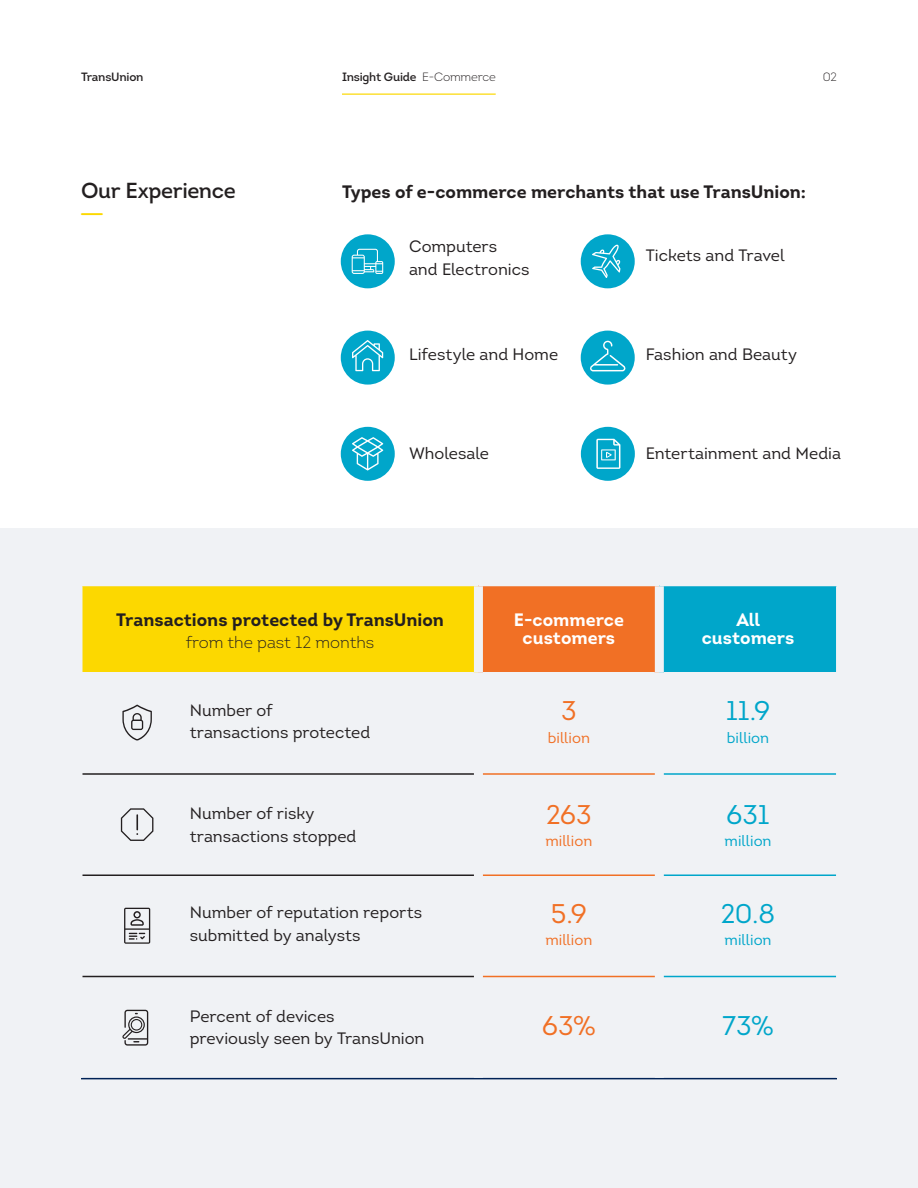
<style>
.page{position:relative;width:918px;height:1188px;background:#fff}
.page>*{position:absolute;margin:0;border:0;box-sizing:border-box;transform-origin:0 0}
.TU____Interior____Bo{font:27px "Intro";color:#00a6ca}
.TU____Interior____Bo-2{font:27px "Intro";color:#f17025}
.TU____Interior____Bo-3{font:600 21.75px/27px "Intro";letter-spacing:-.015em;color:#231f20}
.TU____Interior____Bo-4{font:700 18px "Intro";color:#231f20}
.TU____Interior____Bo-5{font:700 18px/18px "Intro";color:#fff;text-align:center}
.TU____Interior____Bo-6{font:16.5px/22.5px "Intro";color:#231f20}
.TU____Interior____Bo-7{font:300 16.5px "Intro";color:#231f20}
.TU____Interior____Bo-8{font:15px "Intro";letter-spacing:.005em;color:#f17025}
.TU____Interior____Bo-9{font:15px "Intro";letter-spacing:.005em;color:#00a6ca}
.t1{font:600 12px "Intro";letter-spacing:-.015em;color:#231f20}
.t2{font:300 12px "Intro";color:#231f20}
.s1{font-weight:300}
.s2{font-family:"iovation glyphs";font-weight:400;color:#fcd800}
</style>
<div class="page">
<div style="left:0;top:528px;width:918px;height:660px;background:#f0f2f5"></div>
<div style="left:581px;top:427px;width:54px;height:54px;background:#00a6ca;border-radius:50%"></div>
<div style="left:341px;top:331px;width:54px;height:54px;background:#00a6ca;border-radius:50%"></div>
<div style="left:341px;top:234px;width:54px;height:54px;background:#00a6ca;border-radius:50%"></div>
<div style="left:581px;top:331px;width:54px;height:54px;background:#00a6ca;border-radius:50%"></div>
<div style="left:341px;top:427px;width:54px;height:54px;background:#00a6ca;border-radius:50%"></div>
<div style="left:581px;top:234px;width:54px;height:54px;background:#00a6ca;border-radius:50%"></div>
<hr style="left:342px;top:94px;width:154px;height:1px;background:#fcd800">
<hr style="left:81px;top:1078px;width:756px;height:1px;background:#002256">
<div style="left:82px;top:586px;width:396px;height:87px;background:#fcd800"></div>
<div style="left:478px;top:586px;width:181px;height:87px;background:#f17025"></div>
<div style="left:659px;top:586px;width:178px;height:87px;background:#00a6ca"></div>
<hr style="left:836px;top:586px;width:2px;height:86px;background:#f0f2f5">
<hr style="left:81px;top:672px;width:393px;height:2px;background:#f0f2f5">
<hr style="left:483px;top:672px;width:172px;height:2px;background:#f0f2f5">
<hr style="left:664px;top:672px;width:174px;height:2px;background:#f0f2f5">
<div style="left:474px;top:586px;width:9px;height:87px;background:#f0f2f5"></div>
<div style="left:655px;top:586px;width:9px;height:87px;background:#f0f2f5"></div>
<hr style="left:483px;top:976px;width:172px;height:1px;background:#f17025">
<hr style="left:483px;top:773px;width:172px;height:2px;background:#f17025">
<hr style="left:483px;top:875px;width:172px;height:1px;background:#f17025">
<hr style="left:82px;top:976px;width:392px;height:1px;background:#231f20">
<hr style="left:82px;top:773px;width:392px;height:2px;background:#231f20">
<hr style="left:82px;top:875px;width:392px;height:1px;background:#231f20">
<hr style="left:664px;top:773px;width:172px;height:2px;background:#00a6ca">
<hr style="left:664px;top:875px;width:172px;height:1px;background:#00a6ca">
<hr style="left:664px;top:976px;width:172px;height:1px;background:#00a6ca">
<svg style="left:122px;top:1010px;width:26px;height:36px"></svg>
<svg style="left:124px;top:908px;width:26px;height:36px"></svg>
<svg style="left:122px;top:705px;width:30px;height:36px"></svg>
<svg style="left:121px;top:808px;width:32px;height:33px"></svg>
<svg style="left:352px;top:340px;width:31px;height:31px"></svg>
<svg style="left:352px;top:437px;width:31px;height:34px"></svg>
<svg style="left:592px;top:245px;width:28px;height:33px"></svg>
<svg style="left:596px;top:439px;width:24px;height:30px"></svg>
<svg style="left:590px;top:341px;width:36px;height:30px"></svg>
<svg style="left:352px;top:249px;width:31px;height:25px"></svg>
<p class="t1" style="left:81px;top:69px;width:64px">TransUnion</p>
<p class="t1" style="left:342px;top:69px;width:155px">Insight Guide <span class="s1">E-Commerce</span></p>
<p class="t2" style="left:823px;top:69px;width:16px">02</p>
<p class="TU____Interior____Bo-3" style="left:81px;top:177px;width:156px">Our Experience<br><span class="s2">B</span></p>
<p class="TU____Interior____Bo-4" style="left:342px;top:180px;width:466px">Types of e-commerce merchants that use TransUnion:</p>
<p class="TU____Interior____Bo-6" style="left:409px;top:235px;width:122px">Computers and Electronics</p>
<p class="TU____Interior____Bo-6" style="left:409px;top:343px;width:151px">Lifestyle and Home</p>
<p class="TU____Interior____Bo-6" style="left:409px;top:442px;width:82px">Wholesale</p>
<p class="TU____Interior____Bo-6" style="left:646px;top:244px;width:140px">Tickets and Travel</p>
<p class="TU____Interior____Bo-6" style="left:646px;top:343px;width:153px">Fashion and Beauty</p>
<p class="TU____Interior____Bo-6" style="left:646px;top:442px;width:197px">Entertainment and Media</p>
<p class="TU____Interior____Bo-4" style="left:116px;top:608px;width:329px">Transactions protected by TransUnion</p>
<p class="TU____Interior____Bo-7" style="left:186px;top:632px;width:190px">from the past 12 months</p>
<p class="TU____Interior____Bo-5" style="left:514px;top:610px;width:112px">E-commerce customers</p>
<p class="TU____Interior____Bo-5" style="left:702px;top:610px;width:94px">All customers</p>
<p class="TU____Interior____Bo-6" style="left:190px;top:698px;width:182px">Number of transactions protected</p>
<p class="TU____Interior____Bo-2" style="left:561px;top:694px;width:17px">3</p>
<p class="TU____Interior____Bo-8" style="left:548px;top:728px;width:44px">billion</p>
<p class="TU____Interior____Bo-6" style="left:190px;top:802px;width:168px">Number of risky transactions stopped</p>
<p class="TU____Interior____Bo-2" style="left:546px;top:798px;width:47px">263</p>
<p class="TU____Interior____Bo-8" style="left:545px;top:832px;width:49px">million</p>
<p class="TU____Interior____Bo-6" style="left:190px;top:901px;width:234px">Number of reputation reports submitted by analysts</p>
<p class="TU____Interior____Bo-2" style="left:551px;top:897px;width:37px">5.9</p>
<p class="TU____Interior____Bo-8" style="left:545px;top:931px;width:49px">million</p>
<p class="TU____Interior____Bo" style="left:726px;top:694px;width:46px">11.9</p>
<p class="TU____Interior____Bo-9" style="left:727px;top:728px;width:44px">billion</p>
<p class="TU____Interior____Bo" style="left:727px;top:798px;width:44px">631</p>
<p class="TU____Interior____Bo-9" style="left:725px;top:832px;width:49px">million</p>
<p class="TU____Interior____Bo" style="left:721px;top:897px;width:56px">20.8</p>
<p class="TU____Interior____Bo-9" style="left:725px;top:931px;width:49px">million</p>
<p class="TU____Interior____Bo-6" style="left:190px;top:1004px;width:236px">Percent of devices<br>previously seen by TransUnion</p>
<p class="TU____Interior____Bo-2" style="left:542px;top:1009px;width:55px">63%</p>
<p class="TU____Interior____Bo" style="left:722px;top:1009px;width:53px">73%</p>
</div>
